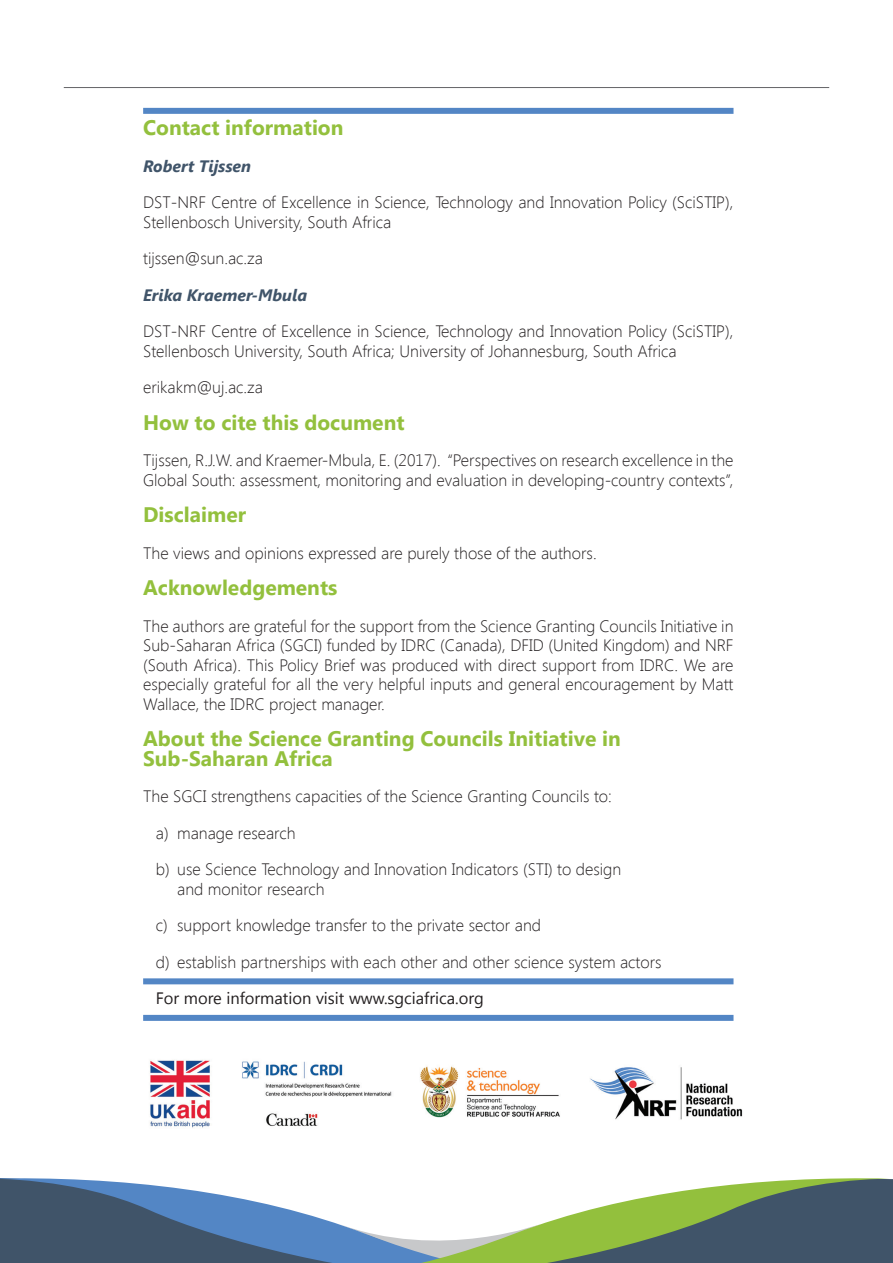
<style>
.page{position:relative;width:893px;height:1263px;background:#fff}
.page>*{position:absolute;margin:0;border:0;box-sizing:border-box;transform-origin:0 0}
.subtitles{font:700 21px/19.5px "Segoe UI";color:#93c03d}
.t1{font:300 16.5px/19.5px "Segoe UI";color:#231f20}
.t2{font:16.5px "Segoe UI";color:#231f20}
.t3{font:italic 700 16.5px "Segoe UI";color:#405469}
</style>
<div class="page">
<hr style="left:64px;top:87px;width:765px;height:1px;background:#636366">
<svg style="left:0;top:1178px;width:335px;height:85px;fill:#405469"></svg>
<svg style="left:335px;top:1178px;width:557px;height:85px"></svg>
<div style="left:143px;top:108px;width:590px;height:6px;background:#5386c5"></div>
<div style="left:143px;top:978px;width:590px;height:6px;background:#5386c5"></div>
<div style="left:143px;top:1015px;width:590px;height:6px;background:#5386c5"></div>
<img style="left:150px;top:1060px;width:593px;height:68px">
<p class="subtitles" style="left:143px;top:117px;width:202px">Contact information</p>
<p class="t3" style="left:143px;top:154px;width:109px">Robert Tijssen</p>
<p class="t1" style="left:143px;top:192px;width:592px">DST-NRF Centre of Excellence in Science, Technology and Innovation Policy (SciSTIP),<br>Stellenbosch University, South Africa</p>
<p class="t1" style="left:143px;top:248px;width:121px">tijssen@sun.ac.za</p>
<p class="t3" style="left:143px;top:283px;width:166px">Erika Kraemer-Mbula</p>
<p class="t1" style="left:143px;top:321px;width:592px">DST-NRF Centre of Excellence in Science, Technology and Innovation Policy (SciSTIP),<br>Stellenbosch University, South Africa; University of Johannesburg, South Africa</p>
<p class="t1" style="left:143px;top:377px;width:121px">erikakm@uj.ac.za</p>
<p class="subtitles" style="left:143px;top:411px;width:263px">How to cite this document</p>
<p class="t1" style="left:143px;top:450px;width:592px">Tijssen, R.J.W. and Kraemer-Mbula, E. (2017). “Perspectives on research excellence in the<br>Global South: assessment, monitoring and evaluation in developing-country contexts”,</p>
<p class="subtitles" style="left:143px;top:504px;width:104px">Disclaimer</p>
<p class="t1" style="left:143px;top:543px;width:455px">The views and opinions expressed are purely those of the authors.</p>
<p class="subtitles" style="left:143px;top:577px;width:196px">Acknowledgements</p>
<p class="t1" style="left:143px;top:616px;width:592px;text-align:justify">The authors are grateful for the support from the Science Granting Councils Initiative in Sub-Saharan Africa (SGCI) funded by IDRC (Canada), DFID (United Kingdom) and NRF (South Africa). This Policy Brief was produced with direct support from IDRC. We are especially grateful for all the very helpful inputs and general encouragement by Matt Wallace, the IDRC project manager.</p>
<p class="subtitles" style="left:143px;top:728px;width:479px">About the Science Granting Councils Initiative in<br>Sub-Saharan Africa</p>
<p class="t1" style="left:143px;top:786px;width:470px">The SGCI strengthens capacities of the Science Granting Councils to:</p>
<p class="t1" style="left:156px;top:823px;width:141px">a) manage research</p>
<p class="t1" style="left:177px;top:859px;width:446px;text-indent:-21px">b) use Science Technology and Innovation Indicators (STI) to design and monitor research</p>
<p class="t1" style="left:156px;top:915px;width:387px">c) support knowledge transfer to the private sector and</p>
<p class="t1" style="left:156px;top:952px;width:507px">d) establish partnerships with each other and other science system actors</p>
<p class="t2" style="left:156px;top:987px;width:329px">For more information visit www.sgciafrica.org</p>
</div>
